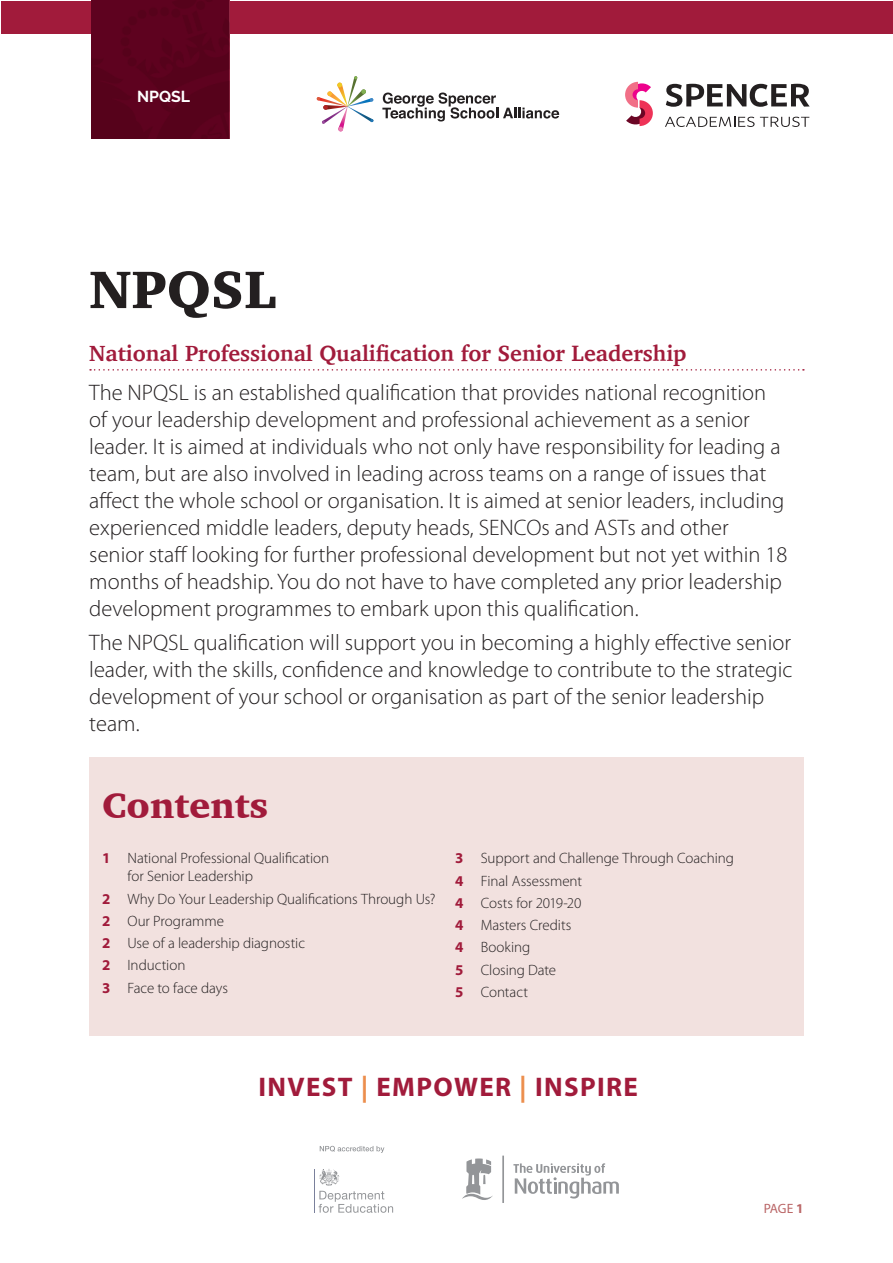
<style>
.page{position:relative;width:893px;height:1263px;background:#fff}
.page>*{position:absolute;margin:0;border:0;box-sizing:border-box;transform-origin:0 0}
.t1{font:900 54px "Charter";color:#231f20}
.t2{font:900 36px "Charter";color:#a11b3b}
.t3{font:700 27px "Myriad Pro";letter-spacing:.05em;color:#a11b3b}
.t4{font:300 22.5px/27px "Myriad Pro";color:#231f20}
.t5{font:700 22.5px "Charter";color:#a11b3b}
.t6{font:700 15.9px "Raleway";color:#fff}
.t7{font:300 15px/22.2px "Myriad Pro";letter-spacing:-.005em;color:#231f20}
.t8{font:13.5px "Myriad Pro";color:#ba6667}
.s1{font-weight:700;color:#a11b3b}
.s2{color:#ec8e4d}
.s3{font-weight:700}
</style>
<div class="page">
<svg style="left:513px;top:1163px;width:106px;height:35px"></svg>
<svg style="left:462px;top:1158px;width:31px;height:42px"></svg>
<svg style="left:502px;top:1155px;width:2px;height:48px"></svg>
<svg style="left:319px;top:1169px;width:74px;height:44px"></svg>
<hr style="left:314px;top:1169px;width:1px;height:43px;background:#7a809b">
<svg style="left:320px;top:1146px;width:64px;height:7px"></svg>
<svg style="left:317px;top:76px;width:56px;height:55px"></svg>
<svg style="left:382px;top:93px;width:177px;height:28px"></svg>
<svg style="left:666px;top:84px;width:144px;height:23px"></svg>
<svg style="left:665px;top:117px;width:144px;height:10px"></svg>
<svg style="left:625px;top:82px;width:28px;height:44px"></svg>
<svg style="left:90px;top:369px;width:714px;height:2px"></svg>
<div style="left:89px;top:757px;width:714px;height:278px;background:#f2e1df"></div>
<div style="left:1px;top:1px;width:891px;height:32px;background:#a11b3b"></div>
<div style="left:91px;top:0;width:138px;height:138px;background:#5d021e"></div>
<p class="t6" style="left:137px;top:87px;width:54px">NPQSL</p>
<h1 class="t1" style="left:89px;top:256px;width:189px">NPQSL</h1>
<p class="t5" style="left:89px;top:333px;width:599px">National Professional Qualification for Senior Leadership</p>
<p class="t4" style="left:89px;top:380px;width:700px">The NPQSL is an established qualification that provides national recognition of your leadership development and professional achievement as a senior leader. It is aimed at individuals who not only have responsibility for leading a team, but are also involved in leading across teams on a range of issues that affect the whole school or organisation. It is aimed at senior leaders, including experienced middle leaders, deputy heads, SENCOs and ASTs and other senior staff looking for further professional development but not yet within 18 months of headship. You do not have to have completed any prior leadership development programmes to embark upon this qualification.</p>
<p class="t4" style="left:89px;top:629px;width:705px">The NPQSL qualification will support you in becoming a highly effective senior leader, with the skills, confidence and knowledge to contribute to the strategic development of your school or organisation as part of the senior leadership team.</p>
<h2 class="t2" style="left:102px;top:783px;width:168px">Contents</h2>
<p class="t7" style="left:128px;top:850px;width:203px;line-height:18px;text-indent:-26px"><span class="s1">1</span> National Professional Qualification for Senior Leadership</p>
<p class="t7" style="left:102px;top:888px;width:335px"><span class="s1">2</span> Why Do Your Leadership Qualifications Through Us?<br><span class="s1">2</span> Our Programme<br><span class="s1">2</span> Use of a leadership diagnostic<br><span class="s1">2</span> Induction<br><span class="s1">3</span> Face to face days</p>
<p class="t7" style="left:455px;top:847px;width:280px"><span class="s1">3</span> Support and Challenge Through Coaching<br><span class="s1">4</span> Final Assessment<br><span class="s1">4</span> Costs for 2019-20<br><span class="s1">4</span> Masters Credits<br><span class="s1">4</span> Booking<br><span class="s1">5</span> Closing Date<br><span class="s1">5</span> Contact</p>
<p class="t3" style="left:258px;top:1069px;width:381px">INVEST <span class="s2">|</span> EMPOWER <span class="s2">|</span> INSPIRE</p>
<p class="t8" style="left:764px;top:1200px;width:41px">PAGE <span class="s3">1</span></p>
</div>
